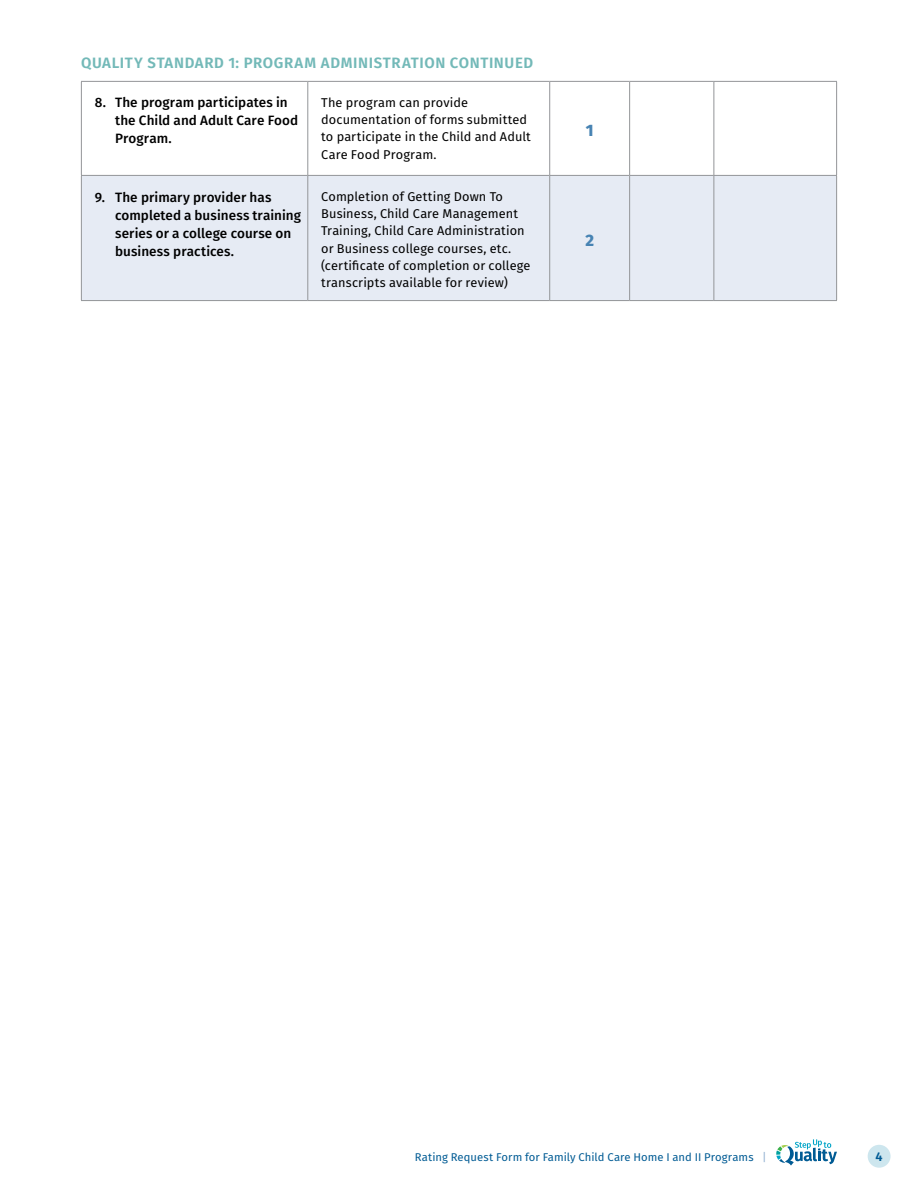
<style>
.page{position:relative;width:918px;height:1188px;background:#fff}
.page>*{position:absolute;margin:0;border:0;box-sizing:border-box;transform-origin:0 0}
.t1{font:800 16.5px "Fira Sans";color:#4783b3}
.t2{font:600 15px "Fira Sans";letter-spacing:.04em;color:#73b9b8}
.t3{font:500 13.5px/18px "Fira Sans";letter-spacing:.005em;color:#000}
.t4{font:12.75px/17.2px "Fira Sans";letter-spacing:.005em;color:#000}
.t5{font:600 12.75px "Fira Sans";color:#005b94}
.t6{font:11.25px "Fira Sans";letter-spacing:.005em;color:#005b94}
.s1{color:#92b0d1}
</style>
<div class="page">
<div style="left:868px;top:1145px;width:23px;height:23px;background:#cde6ee;border-radius:50%"></div>
<svg style="left:776px;top:1139px;width:61px;height:27px"></svg>
<div style="left:82px;top:176px;width:754px;height:124px;background:#e6ebf4"></div>
<hr style="left:81px;top:81px;width:227px;height:1px;background:#939598">
<hr style="left:81px;top:82px;width:1px;height:93px;background:#939598">
<hr style="left:308px;top:81px;width:242px;height:1px;background:#939598">
<hr style="left:550px;top:81px;width:80px;height:1px;background:#939598">
<hr style="left:630px;top:81px;width:84px;height:1px;background:#939598">
<hr style="left:714px;top:81px;width:123px;height:1px;background:#939598">
<hr style="left:836px;top:82px;width:1px;height:93px;background:#939598">
<hr style="left:81px;top:175px;width:227px;height:1px;background:#939598">
<hr style="left:81px;top:176px;width:1px;height:124px;background:#939598">
<hr style="left:308px;top:175px;width:242px;height:1px;background:#939598">
<hr style="left:550px;top:175px;width:80px;height:1px;background:#939598">
<hr style="left:630px;top:175px;width:84px;height:1px;background:#939598">
<hr style="left:714px;top:175px;width:123px;height:1px;background:#939598">
<hr style="left:836px;top:176px;width:1px;height:124px;background:#939598">
<hr style="left:81px;top:300px;width:227px;height:1px;background:#939598">
<hr style="left:308px;top:300px;width:242px;height:1px;background:#939598">
<hr style="left:550px;top:300px;width:80px;height:1px;background:#939598">
<hr style="left:630px;top:300px;width:84px;height:1px;background:#939598">
<hr style="left:714px;top:300px;width:123px;height:1px;background:#939598">
<hr style="left:307px;top:82px;width:1px;height:93px;background:#939598">
<hr style="left:549px;top:82px;width:1px;height:93px;background:#939598">
<hr style="left:629px;top:82px;width:1px;height:93px;background:#939598">
<hr style="left:714px;top:82px;width:1px;height:93px;background:#939598">
<hr style="left:307px;top:176px;width:1px;height:124px;background:#939598">
<hr style="left:549px;top:176px;width:1px;height:124px;background:#939598">
<hr style="left:629px;top:176px;width:1px;height:124px;background:#939598">
<hr style="left:714px;top:176px;width:1px;height:124px;background:#939598">
<p class="t2" style="left:81px;top:50px;width:454px">QUALITY STANDARD 1: PROGRAM ADMINISTRATION CONTINUED</p>
<p class="t3" style="left:115px;top:93px;width:185px;text-indent:-20px">8. The program participates in the Child and Adult Care Food<br>Program.</p>
<p class="t4" style="left:321px;top:93px;width:211px">The program can provide documentation of forms submitted to participate in the Child and Adult<br>Care Food Program.</p>
<p class="t3" style="left:115px;top:187px;width:187px;text-indent:-20px">9. The primary provider has completed a business training series or a college course on business practices.</p>
<p class="t4" style="left:321px;top:187px;width:211px">Completion of Getting Down To Business, Child Care Management Training, Child Care Administration or Business college courses, etc. (certificate of completion or college transcripts available for review)</p>
<p class="t1" style="left:586px;top:116px;width:9px">1</p>
<p class="t1" style="left:585px;top:226px;width:10px">2</p>
<p class="t6" style="left:415px;top:1149px;width:353px">Rating Request Form for Family Child Care Home I and II Programs <span class="s1">|</span></p>
<p class="t5" style="left:876px;top:1146px;width:9px">4</p>
</div>
